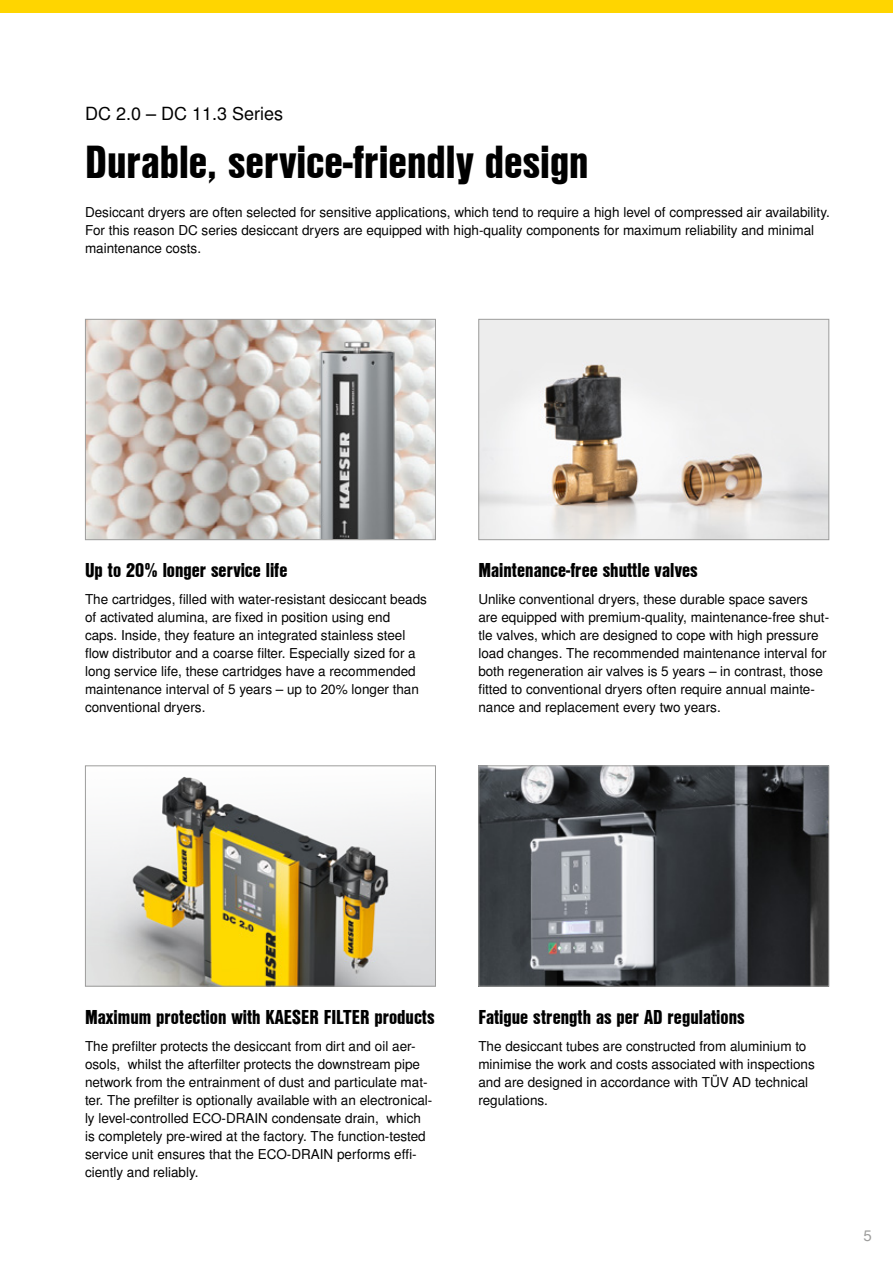
<style>
.page{position:relative;width:893px;height:1263px;background:#fff}
.page>*{position:absolute;margin:0;border:0;box-sizing:border-box;transform-origin:0 0}
.t1{font:45px "Nimbus San L Bla Con";color:#000}
.t2{font:19.5px "Nimbus San L Bla Con";color:#000}
.t3{font:18px "Nimbus San L";color:#000}
.t4{font:15px "Nimbus San L";color:#9d9d9c}
.t5{font:13.5px/18px "Nimbus San L";color:#000}
</style>
<div class="page">
<div style="left:0;top:0;width:893px;height:13px;background:#ffd500"></div>
<img style="left:87px;top:321px;width:136px;height:217px">
<img style="left:87px;top:776px;width:347px;height:208px">
<div style="left:85px;top:765px;width:351px;height:221px;border:1px solid #9d9d9c"></div>
<img style="left:480px;top:767px;width:347px;height:217px">
<div style="left:478px;top:765px;width:351px;height:221px;border:1px solid #9d9d9c"></div>
<img style="left:223px;top:319px;width:213px;height:219px">
<img style="left:480px;top:321px;width:347px;height:217px">
<div style="left:478px;top:319px;width:351px;height:221px;border:1px solid #9d9d9c"></div>
<h3 class="t3" style="left:85px;top:103px;width:200px">DC 2.0 – DC 11.3 Series</h3>
<h1 class="t1" style="left:85px;top:128px;width:505px">Durable, service-friendly design</h1>
<p class="t5" style="left:85px;top:204px;width:746px">Desiccant dryers are often selected for sensitive applications, which tend to require a high level of compressed air availability.<br>For this reason DC series desiccant dryers are equipped with high-quality components for maximum reliability and minimal maintenance costs.</p>
<h2 class="t2" style="left:85px;top:556px;width:204px">Up to 20% longer service life</h2>
<p class="t5" style="left:85px;top:591px;width:343px">The cartridges, filled with water-resistant desiccant beads of activated alumina, are fixed in position using end<br>caps. Inside, they feature an integrated stainless steel flow distributor and a coarse filter. Especially sized for a long service life, these cartridges have a recommended maintenance interval of 5 years – up to 20% longer than conventional dryers.</p>
<h2 class="t2" style="left:478px;top:556px;width:221px">Maintenance-free shuttle valves</h2>
<p class="t5" style="left:478px;top:591px;width:352px">Unlike conventional dryers, these durable space savers are equipped with premium-quality, maintenance-free shut&shy;tle valves, which are designed to cope with high pressure load changes. The recommended maintenance interval for both regeneration air valves is 5 years – in contrast, those fitted to conventional dryers often require annual mainte&shy;nance and replacement every two years.</p>
<h2 class="t2" style="left:85px;top:1003px;width:351px">Maximum protection with KAESER FILTER products</h2>
<p class="t5" style="left:85px;top:1038px;width:349px">The prefilter protects the desiccant from dirt and oil aer&shy;osols, whilst the afterfilter protects the downstream pipe network from the entrainment of dust and particulate mat&shy;ter. The prefilter is optionally available with an electronical&shy;ly level-controlled ECO-DRAIN condensate drain, which is completely pre-wired at the factory. The function-tested service unit ensures that the ECO-DRAIN performs effi&shy;ciently and reliably.</p>
<h2 class="t2" style="left:478px;top:1003px;width:268px">Fatigue strength as per AD regulations</h2>
<p class="t5" style="left:478px;top:1038px;width:338px">The desiccant tubes are constructed from aluminium to minimise the work and costs associated with inspections and are designed in accordance with TÜV AD technical regulations.</p>
<p class="t4" style="left:863px;top:1226px;width:10px">5</p>
</div>
